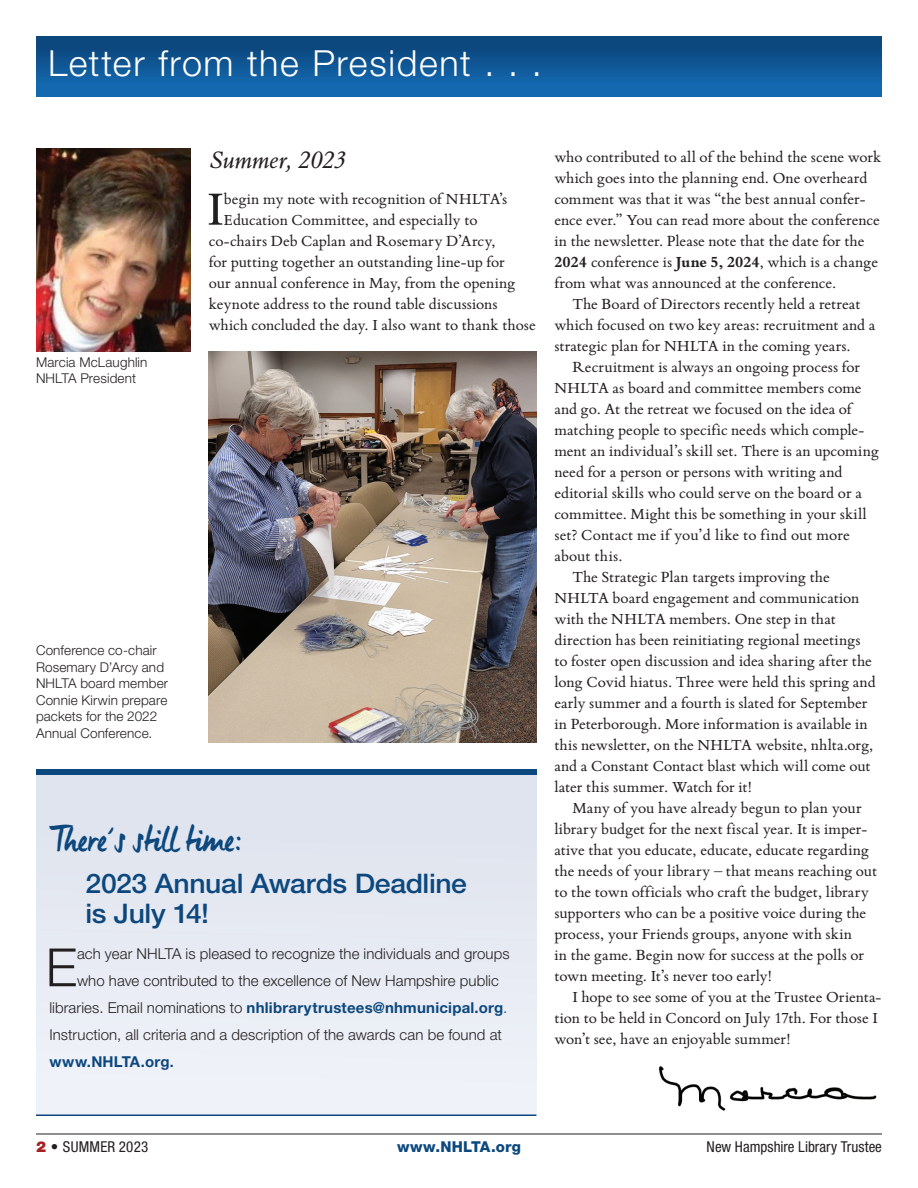
<style>
.page{position:relative;width:918px;height:1188px;background:#fff}
.page>*{position:absolute;margin:0;border:0;box-sizing:border-box;transform-origin:0 0}
.t1{font:300 52.8px "Helvetica Neue LT Std";color:#231f20}
.t2{font:51.15px "Bembo Book MT Std";color:#231f20}
.t3{font:300 36px "Helvetica Neue LT Std";letter-spacing:.045em;color:#fff}
.t4{font:36px "Manus";color:#0c487e}
.t5{font:500 27px/30px "Helvetica Neue LT Std";letter-spacing:-.015em;color:#0c487e;scale:1.05 1}
.t6{font:italic 27px "Bembo Book MT Std";letter-spacing:-.005em;color:#231f20}
.t7{font:16.5px/21px "Bembo Book MT Std";color:#231f20}
.t8{font:300 15px "Helvetica Neue LT Std";letter-spacing:.005em;color:#231f20}
.t9{font:700 15px "Helvetica Neue LT Std";letter-spacing:.015em;color:#0c487e}
.t10{font:condensed 15px "Helvetica Neue LT Std";letter-spacing:.005em;color:#231f20}
.t11{font:800 15px "Helvetica Neue LT Std";letter-spacing:.02em;color:#0c487e}
.t12{font:300 13.5px/16.5px "Helvetica Neue LT Std";letter-spacing:.01em;color:#231f20}
.s1{font-weight:300;color:#231f20}
.s2{font-weight:300}
.s3{font-size:14.25px}
.s4{font-weight:700}
.s5{font-weight:900;font-stretch:normal;color:#a62023}
.s6{font-weight:800;font-stretch:normal}
</style>
<div class="page">
<div style="left:36px;top:36px;width:846px;height:9px;background:#0c487e"></div>
<hr style="left:36px;top:1134px;width:846px;height:1px;background:#231f20">
<img style="left:659px;top:1066px;width:218px;height:45px">
<div style="left:36px;top:38px;width:846px;height:59px;background:linear-gradient(to bottom,#0b4377,#156eb8)"></div>
<img style="left:36px;top:148px;width:155px;height:204px">
<div style="left:36px;top:776px;width:500px;height:340px;background:#e7eaf2"></div>
<div style="left:36px;top:770px;width:500px;height:6px;background:#0c487e"></div>
<hr style="left:36px;top:1114px;width:500px;height:2px;background:#0c487e">
<img style="left:209px;top:351px;width:327px;height:391px">
<h3 class="t3" style="left:48px;top:41px;width:495px">Letter from the President . . .</h3>
<p class="t12" style="left:36px;top:353px;width:113px">Marcia McLaughlin<br>NHLTA President</p>
<h3 class="t6" style="left:209px;top:142px;width:139px">Summer, 2023</h3>
<h2 class="t2" style="left:207px;top:175px;width:18px">I</h2>
<p class="t7" style="left:224px;top:187px;width:285px">begin my note with recognition of NHLTA’s</p>
<p class="t7" style="left:224px;top:208px;width:255px">Education Committee, and especially to</p>
<p class="t7" style="left:209px;top:229px;width:289px">co-chairs Deb Caplan and Rosemary D’Arcy,</p>
<p class="t7" style="left:209px;top:250px;width:298px">for putting together an outstanding line-up for</p>
<p class="t7" style="left:209px;top:271px;width:308px">our annual conference in May, from the opening</p>
<p class="t7" style="left:209px;top:292px;width:290px">keynote address to the round table discussions</p>
<p class="t7" style="left:209px;top:313px;width:329px">which concluded the day. I also want to thank those</p>
<p class="t12" style="left:36px;top:642px;width:134px">Conference co-chair<br>Rosemary D’Arcy and<br>NHLTA board member<br>Connie Kirwin prepare packets for the 2022<br>Annual Conference.</p>
<h3 class="t4" style="left:50px;top:818px;width:193px">There’s still time:</h3>
<h3 class="t5" style="left:86px;top:868px;width:365px">2023 Annual Awards Deadline is July 14!</h3>
<h1 class="t1" style="left:46px;top:935px;width:33px">E</h1>
<p class="t8" style="left:77px;top:945px;width:434px">ach year NHLTA is pleased to recognize the individuals and groups</p>
<p class="t8" style="left:77px;top:972px;width:423px">who have contributed to the excellence of New Hampshire public</p>
<p class="t9" style="left:50px;top:999px;width:459px"><span class="s1">libraries. Email nominations to</span> nhlibrarytrustees@nhmunicipal.org<span class="s2">.</span></p>
<p class="t8" style="left:50px;top:1026px;width:454px">Instruction, all criteria and a description of the awards can be found at</p>
<p class="t9" style="left:50px;top:1053px;width:126px">www.NHLTA.org<span class="s3">.</span></p>
<p class="t7" style="left:554px;top:145px;width:329px">who contributed to all of the behind the scene work which goes into the planning end. One overheard comment was that it was “the best annual confer&shy;ence ever.” You can read more about the conference in the newsletter. Please note that the date for the <span class="s4">2024</span> conference is <span class="s4">June 5, 2024</span>, which is a change from what was announced at the conference.</p>
<p class="t7" style="left:554px;top:292px;width:323px;text-indent:18px">The Board of Directors recently held a retreat which focused on two key areas: recruitment and a strategic plan for NHLTA in the coming years.</p>
<p class="t7" style="left:572px;top:355px;width:289px">Recruitment is always an ongoing process for</p>
<p class="t7" style="left:554px;top:376px;width:309px">NHLTA as board and committee members come</p>
<p class="t7" style="left:554px;top:397px;width:299px">and go. At the retreat we focused on the idea of</p>
<p class="t7" style="left:554px;top:418px;width:312px">matching people to specific needs which comple-</p>
<p class="t7" style="left:554px;top:439px;width:326px">ment an individual’s skill set. There is an upcoming</p>
<p class="t7" style="left:554px;top:460px;width:290px">need for a person or persons with writing and</p>
<p class="t7" style="left:554px;top:481px;width:309px">editorial skills who could serve on the board or a</p>
<p class="t7" style="left:554px;top:502px;width:314px">committee. Might this be something in your skill</p>
<p class="t7" style="left:554px;top:523px;width:297px">set? Contact me if you’d like to find out more</p>
<p class="t7" style="left:554px;top:544px;width:70px">about this.</p>
<p class="t7" style="left:572px;top:565px;width:259px">The Strategic Plan targets improving the</p>
<p class="t7" style="left:554px;top:587px;width:307px">NHLTA board engagement and communication</p>
<p class="t7" style="left:554px;top:608px;width:283px">with the NHLTA members. One step in that</p>
<p class="t7" style="left:554px;top:629px;width:308px">direction has been reinitiating regional meetings</p>
<p class="t7" style="left:554px;top:650px;width:319px">to foster open discussion and idea sharing after the</p>
<p class="t7" style="left:554px;top:671px;width:323px">long Covid hiatus. Three were held this spring and</p>
<p class="t7" style="left:554px;top:692px;width:315px">early summer and a fourth is slated for September</p>
<p class="t7" style="left:554px;top:713px;width:315px">in Peterborough. More information is available in</p>
<p class="t7" style="left:554px;top:734px;width:320px">this newsletter, on the NHLTA website, nhlta.org,</p>
<p class="t7" style="left:554px;top:755px;width:318px">and a Constant Contact blast which will come out</p>
<p class="t7" style="left:554px;top:776px;width:199px">later this summer. Watch for it!</p>
<p class="t7" style="left:572px;top:797px;width:291px">Many of you have already begun to plan your</p>
<p class="t7" style="left:554px;top:818px;width:315px">library budget for the next fiscal year. It is imper-</p>
<p class="t7" style="left:554px;top:839px;width:316px">ative that you educate, educate, educate regarding</p>
<p class="t7" style="left:554px;top:860px;width:324px">the needs of your library – that means reaching out</p>
<p class="t7" style="left:554px;top:881px;width:316px">to the town officials who craft the budget, library</p>
<p class="t7" style="left:554px;top:902px;width:313px">supporters who can be a positive voice during the</p>
<p class="t7" style="left:554px;top:923px;width:299px">process, your Friends groups, anyone with skin</p>
<p class="t7" style="left:554px;top:944px;width:312px">in the game. Begin now for success at the polls or</p>
<p class="t7" style="left:554px;top:965px;width:219px">town meeting. It’s never too early!</p>
<p class="t7" style="left:572px;top:986px;width:311px">I hope to see some of you at the Trustee Orienta-</p>
<p class="t7" style="left:554px;top:1007px;width:325px">tion to be held in Concord on July 17th. For those I</p>
<p class="t7" style="left:554px;top:1028px;width:238px">won’t see, have an enjoyable summer!</p>
<p class="t10" style="left:36px;top:1138px;width:114px"><span class="s5">2</span> <span class="s6">•</span> SUMMER 2023</p>
<p class="t11" style="left:397px;top:1138px;width:125px">www.NHLTA.org</p>
<p class="t10" style="left:707px;top:1138px;width:177px">New Hampshire Library Trustee</p>
</div>
